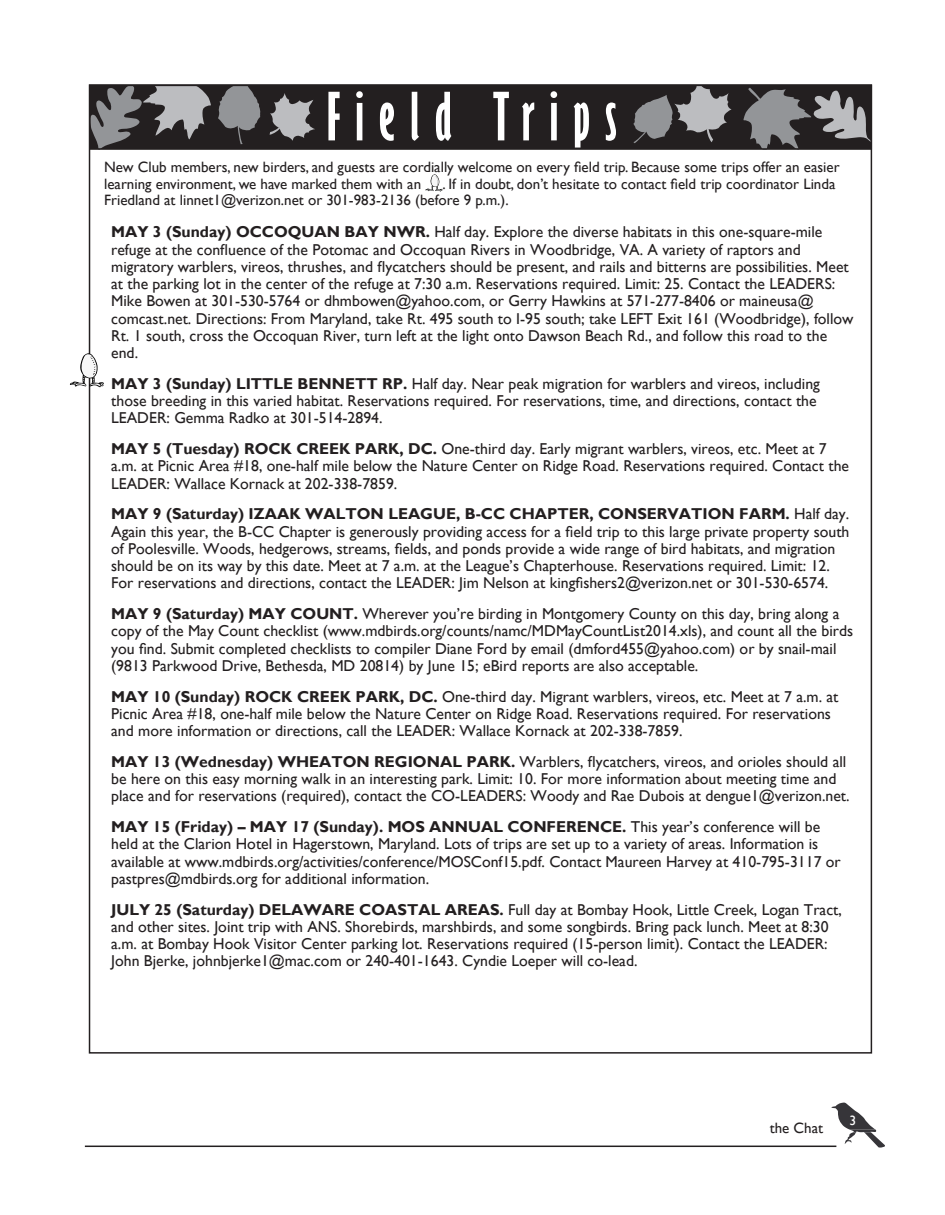
<style>
.page{position:relative;width:945px;height:1215px;background:#fff}
.page>*{position:absolute;margin:0;border:0;box-sizing:border-box;transform-origin:0 0}
._4-Box_text{font:15.75px/17.2px "Gill Sans";color:#231f20}
._4-Box_text-2{font:15px/16.5px "Gill Sans";color:#231f20}
.t1{font:13.5px "Gill Sans";color:#fff}
.s1{font-weight:700}
</style>
<div class="page">
<hr style="left:85px;top:1146px;width:751px;height:1px;background:#231f20">
<svg style="left:831px;top:1103px;width:54px;height:45px"></svg>
<svg style="left:425px;top:174px;width:17px;height:18px"></svg>
<div style="left:90px;top:85px;width:781px;height:64px;background:#231f20"></div>
<svg style="left:92px;top:88px;width:119px;height:59px"></svg>
<svg style="left:270px;top:93px;width:45px;height:48px"></svg>
<svg style="left:743px;top:88px;width:126px;height:59px"></svg>
<svg style="left:633px;top:88px;width:99px;height:55px"></svg>
<svg style="left:218px;top:88px;width:43px;height:56px"></svg>
<div style="left:89px;top:85px;width:783px;height:65px;border:2px solid #231f20"></div>
<svg style="left:328px;top:92px;width:12px;height:48px"></svg>
<svg style="left:356px;top:91px;width:7px;height:49px"></svg>
<svg style="left:380px;top:103px;width:14px;height:38px"></svg>
<svg style="left:412px;top:92px;width:7px;height:49px"></svg>
<svg style="left:436px;top:92px;width:15px;height:49px"></svg>
<svg style="left:493px;top:92px;width:16px;height:48px"></svg>
<svg style="left:522px;top:103px;width:12px;height:37px"></svg>
<svg style="left:551px;top:91px;width:6px;height:49px"></svg>
<svg style="left:574px;top:103px;width:15px;height:45px"></svg>
<svg style="left:606px;top:103px;width:10px;height:38px"></svg>
<svg style="left:70px;top:353px;width:34px;height:34px"></svg>
<p class="_4-Box_text-2" style="left:104px;top:159px;width:737px">New Club members, new birders, and guests are cordially welcome on every field trip. Because some trips offer an easier learning environment, we have marked them with an</p>
<p class="_4-Box_text-2" style="left:104px;top:175px;width:733px;text-indent:338px">. If in doubt, don’t hesitate to contact field trip coordinator Linda<br>Friedland at linnet1@verizon.net or 301-983-2136 (before 9 p.m.).</p>
<p class="_4-Box_text" style="left:111px;top:224px;width:744px"><span class="s1">MAY 3 (Sunday) OCCOQUAN BAY NWR.</span> Half day. Explore the diverse habitats in this one-square-mile refuge at the confluence of the Potomac and Occoquan Rivers in Woodbridge, VA. A variety of raptors and migratory warblers, vireos, thrushes, and flycatchers should be present, and rails and bitterns are possibilities. Meet at the parking lot in the center of the refuge at 7:30 a.m. Reservations required. Limit: 25. Contact the LEADERS:<br>Mike Bowen at 301-530-5764 or dhmbowen@yahoo.com, or Gerry Hawkins at 571-277-8406 or maineusa@ comcast.net. Directions: From Maryland, take Rt. 495 south to I-95 south; take LEFT Exit 161 (Woodbridge), follow Rt. 1 south, cross the Occoquan River, turn left at the light onto Dawson Beach Rd., and follow this road to the end.</p>
<p class="_4-Box_text" style="left:111px;top:375px;width:710px"><span class="s1">MAY 3 (Sunday) LITTLE BENNETT RP.</span> Half day. Near peak migration for warblers and vireos, including those breeding in this varied habitat. Reservations required. For reservations, time, and directions, contact the<br>LEADER: Gemma Radko at 301-514-2894.</p>
<p class="_4-Box_text" style="left:111px;top:440px;width:739px"><span class="s1">MAY 5 (Tuesday) ROCK CREEK PARK, DC.</span> One-third day. Early migrant warblers, vireos, etc. Meet at 7 a.m. at Picnic Area #18, one-half mile below the Nature Center on Ridge Road. Reservations required. Contact the<br>LEADER: Wallace Kornack at 202-338-7859.</p>
<p class="_4-Box_text" style="left:111px;top:506px;width:740px"><span class="s1">MAY 9 (Saturday) IZAAK WALTON LEAGUE, B-CC CHAPTER, CONSERVATION FARM.</span> Half day.<br>Again this year, the B-CC Chapter is generously providing access for a field trip to this large private property south of Poolesville. Woods, hedgerows, streams, fields, and ponds provide a wide range of bird habitats, and migration should be on its way by this date. Meet at 7 a.m. at the League’s Chapterhouse. Reservations required. Limit: 12.<br>For reservations and directions, contact the LEADER: Jim Nelson at kingfishers2@verizon.net or 301-530-6574.</p>
<p class="_4-Box_text" style="left:111px;top:605px;width:743px"><span class="s1">MAY 9 (Saturday) MAY COUNT.</span> Wherever you’re birding in Montgomery County on this day, bring along a copy of the May Count checklist (www.mdbirds.org/counts/namc/MDMayCountList2014.xls), and count all the birds you find. Submit completed checklists to compiler Diane Ford by email (dmford455@yahoo.com) or by snail-mail (9813 Parkwood Drive, Bethesda, MD 20814) by June 15; eBird reports are also acceptable.</p>
<p class="_4-Box_text" style="left:111px;top:688px;width:729px"><span class="s1">MAY 10 (Sunday) ROCK CREEK PARK, DC.</span> One-third day. Migrant warblers, vireos, etc. Meet at 7 a.m. at<br>Picnic Area #18, one-half mile below the Nature Center on Ridge Road. Reservations required. For reservations and more information or directions, call the LEADER: Wallace Kornack at 202-338-7859.</p>
<p class="_4-Box_text" style="left:111px;top:753px;width:740px"><span class="s1">MAY 13 (Wednesday) WHEATON REGIONAL PARK.</span> Warblers, flycatchers, vireos, and orioles should all be here on this easy morning walk in an interesting park. Limit: 10. For more information about meeting time and place and for reservations (required), contact the CO-LEADERS: Woody and Rae Dubois at dengue1@verizon.net.</p>
<p class="_4-Box_text" style="left:111px;top:818px;width:731px"><span class="s1">MAY 15 (Friday) – MAY 17 (Sunday). MOS ANNUAL CONFERENCE.</span> This year’s conference will be held at the Clarion Hotel in Hagerstown, Maryland. Lots of trips are set up to a variety of areas. Information is available at www.mdbirds.org/activities/conference/MOSConf15.pdf. Contact Maureen Harvey at 410-795-3117 or pastpres@mdbirds.org for additional information.</p>
<p class="_4-Box_text" style="left:111px;top:901px;width:732px"><span class="s1">JULY 25 (Saturday) DELAWARE COASTAL AREAS.</span> Full day at Bombay Hook, Little Creek, Logan Tract, and other sites. Joint trip with ANS. Shorebirds, marshbirds, and some songbirds. Bring pack lunch. Meet at 8:30 a.m. at Bombay Hook Visitor Center parking lot. Reservations required (15-person limit). Contact the LEADER:<br>John Bjerke, johnbjerke1@mac.com or 240-401-1643. Cyndie Loeper will co-lead.</p>
<p class="_4-Box_text-2" style="left:770px;top:1120px;width:55px">the Chat</p>
<p class="t1" style="left:850px;top:1113px;width:8px">3</p>
</div>
